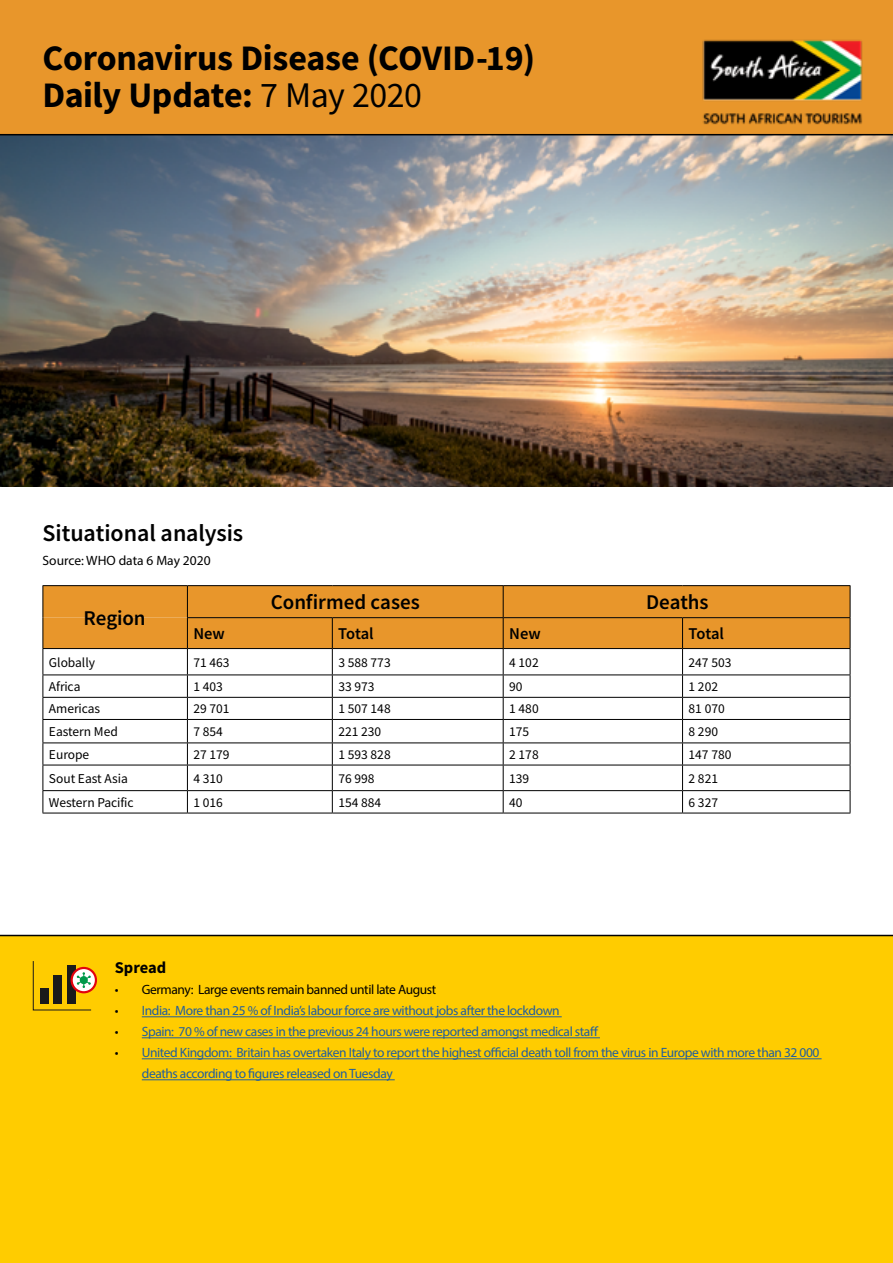
<style>
.page{position:relative;width:893px;height:1263px;background:#fff}
.page>*{position:absolute;margin:0;border:0;box-sizing:border-box;transform-origin:0 0}
.t1{font:36px/37px "Source Sans Variable";letter-spacing:.03em;color:#000}
.t2{font:24px "Source Sans Variable";letter-spacing:.03em;color:#000}
.t3{font:21px "Source Sans Variable";letter-spacing:.03em;color:#000}
.t4{font:16.5px "Source Sans Variable";letter-spacing:.03em;color:#000}
.t5{font:13.5px/21px "Myriad Pro";letter-spacing:-.03em;color:#215e9e}
.t6{font:13.5px "Source Sans Variable";letter-spacing:.025em;color:#000}
.t7{font:13.5px "Myriad Pro";letter-spacing:-.03em;color:#000}
.t8{font:13.5px "Myriad Pro";color:#000}
.s1{color:#000}
</style>
<div class="page">
<img style="left:0;top:135px;width:893px;height:352px">
<div style="left:0;top:935px;width:893px;height:328px;background:#fc0"></div>
<div style="left:0;top:0;width:893px;height:134px;background:#e8962b"></div>
<hr style="left:0;top:134px;width:893px;height:1px;background:#000">
<hr style="left:43px;top:813px;width:144px;height:1px;background:#000">
<hr style="left:187px;top:813px;width:145px;height:1px;background:#000">
<hr style="left:332px;top:813px;width:171px;height:1px;background:#000">
<hr style="left:503px;top:813px;width:179px;height:1px;background:#000">
<hr style="left:43px;top:585px;width:144px;height:1px;background:#000">
<hr style="left:187px;top:585px;width:145px;height:1px;background:#000">
<hr style="left:332px;top:585px;width:171px;height:1px;background:#000">
<hr style="left:503px;top:585px;width:179px;height:1px;background:#000">
<hr style="left:682px;top:585px;width:168px;height:1px;background:#000">
<svg style="left:43px;top:586px;width:808px;height:227px"></svg>
<hr style="left:682px;top:813px;width:168px;height:1px;background:#000">
<hr style="left:142px;top:1016px;width:420px;height:1px;background:#215e9e">
<hr style="left:142px;top:1037px;width:458px;height:1px;background:#215e9e">
<hr style="left:142px;top:1058px;width:680px;height:1px;background:#215e9e">
<hr style="left:142px;top:1079px;width:253px;height:1px;background:#215e9e">
<svg style="left:72px;top:968px;width:24px;height:24px"></svg>
<div style="left:71px;top:967px;width:26px;height:26px;border:2px solid #e3030d;border-radius:50%"></div>
<svg style="left:33px;top:960px;width:59px;height:51px;background:#bb991f"></svg>
<img style="left:679px;top:39px;width:214px;height:102px">
<h1 class="t1" style="left:43px;top:39px;width:491px">Coronavirus Disease (COVID-19)<br>Daily Update: 7 May 2020</h1>
<h2 class="t2" style="left:43px;top:519px;width:202px">Situational analysis</h2>
<p class="t8" style="left:43px;top:553px;width:170px">Source: WHO data 6 May 2020</p>
<h3 class="t3" style="left:83px;top:605px;width:63px">Region</h3>
<h3 class="t3" style="left:271px;top:589px;width:150px">Confirmed cases</h3>
<h3 class="t3" style="left:646px;top:589px;width:63px">Deaths</h3>
<p class="t4" style="left:193px;top:624px;width:32px">New</p>
<p class="t4" style="left:338px;top:624px;width:36px">Total</p>
<p class="t4" style="left:509px;top:624px;width:32px">New</p>
<p class="t4" style="left:688px;top:624px;width:36px">Total</p>
<p class="t6" style="left:49px;top:654px;width:47px">Globally</p>
<p class="t6" style="left:193px;top:654px;width:37px">71 463</p>
<p class="t6" style="left:338px;top:654px;width:54px">3 588 773</p>
<p class="t6" style="left:509px;top:654px;width:31px">4 102</p>
<p class="t6" style="left:688px;top:654px;width:44px">247 503</p>
<p class="t6" style="left:49px;top:678px;width:33px">Africa</p>
<p class="t6" style="left:193px;top:678px;width:31px">1 403</p>
<p class="t6" style="left:338px;top:678px;width:37px">33 973</p>
<p class="t6" style="left:509px;top:678px;width:15px">90</p>
<p class="t6" style="left:688px;top:678px;width:31px">1 202</p>
<p class="t6" style="left:49px;top:701px;width:53px">Americas</p>
<p class="t6" style="left:193px;top:701px;width:37px">29 701</p>
<p class="t6" style="left:338px;top:701px;width:54px">1 507 148</p>
<p class="t6" style="left:509px;top:701px;width:31px">1 480</p>
<p class="t6" style="left:688px;top:701px;width:37px">81 070</p>
<p class="t6" style="left:49px;top:724px;width:70px">Eastern Med</p>
<p class="t6" style="left:193px;top:724px;width:31px">7 854</p>
<p class="t6" style="left:338px;top:724px;width:44px">221 230</p>
<p class="t6" style="left:509px;top:724px;width:21px">175</p>
<p class="t6" style="left:688px;top:724px;width:31px">8 290</p>
<p class="t6" style="left:49px;top:746px;width:42px">Europe</p>
<p class="t6" style="left:193px;top:746px;width:37px">27 179</p>
<p class="t6" style="left:338px;top:746px;width:54px">1 593 828</p>
<p class="t6" style="left:509px;top:746px;width:31px">2 178</p>
<p class="t6" style="left:688px;top:746px;width:44px">147 780</p>
<p class="t6" style="left:49px;top:770px;width:80px">Sout East Asia</p>
<p class="t6" style="left:193px;top:770px;width:31px">4 310</p>
<p class="t6" style="left:338px;top:770px;width:37px">76 998</p>
<p class="t6" style="left:509px;top:770px;width:21px">139</p>
<p class="t6" style="left:688px;top:770px;width:31px">2 821</p>
<p class="t6" style="left:49px;top:794px;width:86px">Western Pacific</p>
<p class="t6" style="left:193px;top:794px;width:31px">1 016</p>
<p class="t6" style="left:338px;top:794px;width:44px">154 884</p>
<p class="t6" style="left:509px;top:794px;width:15px">40</p>
<p class="t6" style="left:688px;top:794px;width:31px">6 327</p>
<p class="t4" style="left:115px;top:958px;width:53px">Spread</p>
<p class="t7" style="left:115px;top:981px;width:323px">• Germany: Large events remain banned until late August</p>
<p class="t5" style="left:115px;top:1000px;width:446px"><span class="s1">•</span> India: More than 25 % of India’s labour force are without jobs after the lockdown</p>
<p class="t5" style="left:115px;top:1021px;width:485px"><span class="s1">•</span> Spain: 70 % of new cases in the previous 24 hours were reported amongst medical staff</p>
<p class="t5" style="left:142px;top:1042px;width:679px;text-indent:-27px"><span class="s1">•</span> United Kingdom: Britain has overtaken Italy to report the highest official death toll from the virus in Europe with more than 32 000 deaths according to figures released on Tuesday</p>
</div>
